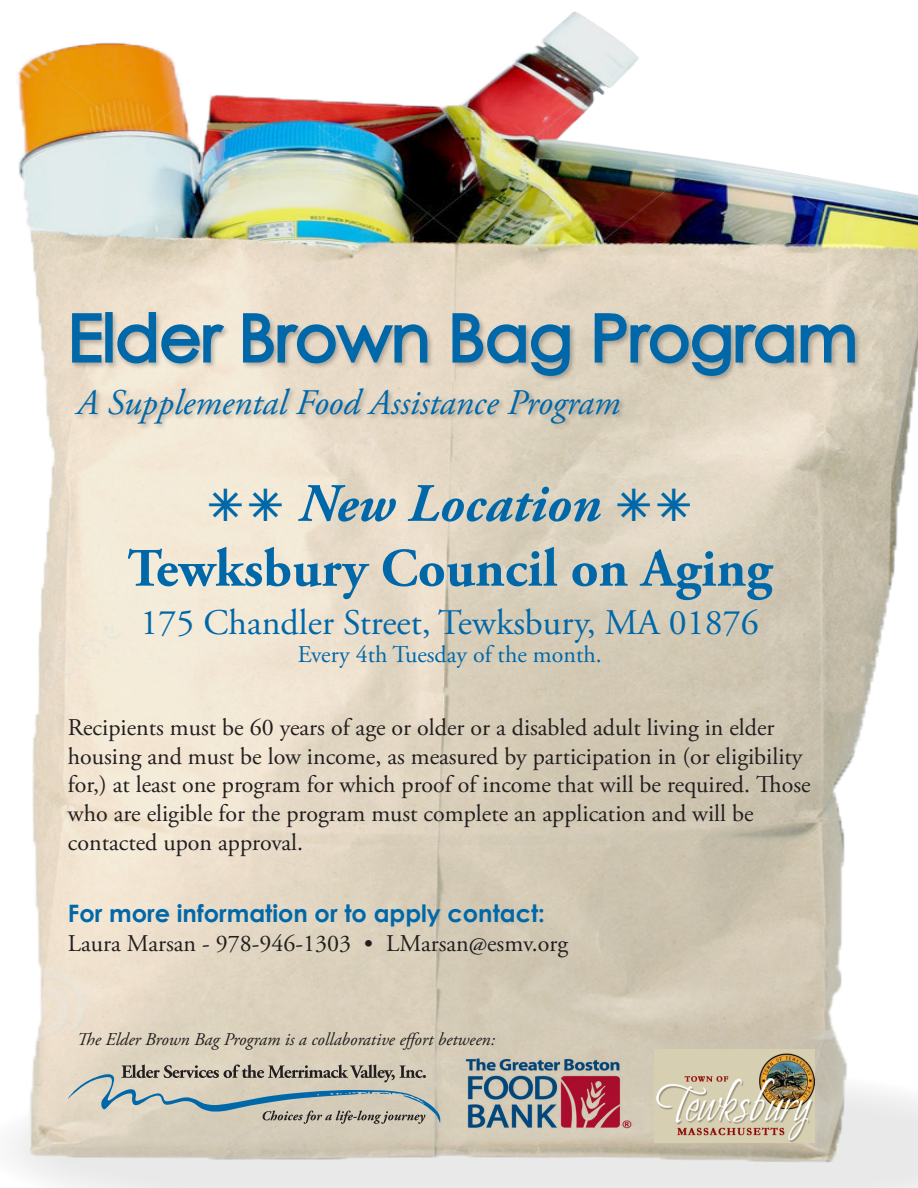
<style>
.page{position:relative;width:918px;height:1188px;background:#fff}
.page>*{position:absolute;margin:0;border:0;box-sizing:border-box;transform-origin:0 0}
.t1{font:64.5px "Century Gothic";color:#0068a9}
.t2{font:700 54px "Adobe Garamond Pro";color:#0068a9}
.t3{font:italic 700 54px "Adobe Garamond Pro";color:#0068a9}
.t4{font:36px "Adobe Garamond Pro";color:#0068a9}
.t5{font:italic 36px "Adobe Garamond Pro";color:#0068a9}
.t6{font:24px/28.8px "Adobe Garamond Pro";color:#231f20}
.t7{font:700 24px "Century Gothic";color:#0068a9}
.t8{font:24px "Adobe Garamond Pro";color:#0068a9}
.t9{font:italic 18px "Adobe Garamond Pro";color:#231f20}
</style>
<div class="page">
<img style="left:12px;top:11px;width:906px;height:1177px">
<div style="left:70px;top:310px;width:792px;height:120px;background:#231f20;opacity:.3"></div>
<svg style="left:71px;top:312px;width:32px;height:52px;background:#7ba0b1"></svg>
<div style="left:105px;top:312px;width:8px;height:51px;border:3px solid #0068a9"></div>
<svg style="left:116px;top:311px;width:110px;height:54px;background:#9eb6bd"></svg>
<svg style="left:242px;top:311px;width:187px;height:54px;background:#9ab0b7"></svg>
<svg style="left:451px;top:311px;width:120px;height:67px;background:#96adb4"></svg>
<svg style="left:593px;top:311px;width:263px;height:67px;background:#9fb1b2"></svg>
<svg style="left:68px;top:1065px;width:372px;height:59px;background:#b9b9ad"></svg>
<img style="left:457px;top:1055px;width:180px;height:79px">
<img style="left:654px;top:1050px;width:161px;height:93px">
<svg style="left:209px;top:488px;width:33px;height:33px"></svg>
<svg style="left:249px;top:488px;width:33px;height:33px"></svg>
<svg style="left:618px;top:488px;width:32px;height:33px"></svg>
<svg style="left:658px;top:488px;width:32px;height:33px"></svg>
<p class="t1" style="left:68px;top:293px;width:791px">Elder Brown Bag Program</p>
<p class="t5" style="left:77px;top:381px;width:545px">A Supplemental Food Assistance Program</p>
<p class="t3" style="left:299px;top:473px;width:304px">New Location</p>
<p class="t2" style="left:127px;top:537px;width:646px">Tewksbury Council on Aging</p>
<p class="t4" style="left:141px;top:601px;width:620px">175 Chandler Street, Tewksbury, MA 01876</p>
<p class="t8" style="left:298px;top:640px;width:306px">Every 4th Tuesday of the month.</p>
<p class="t6" style="left:68px;top:714px;width:744px">Recipients must be 60 years of age or older or a disabled adult living in elder housing and must be low income, as measured by participation in (or eligibility for,) at least one program for which proof of income that will be required. Those who are eligible for the program must complete an application and will be contacted upon approval.</p>
<p class="t7" style="left:68px;top:895px;width:479px">For more information or to apply contact:</p>
<p class="t6" style="left:68px;top:930px;width:502px">Laura Marsan - 978-946-1303 • LMarsan@esmv.org</p>
<p class="t9" style="left:77px;top:1028px;width:420px">The Elder Brown Bag Program is a collaborative effort between:</p>
</div>
